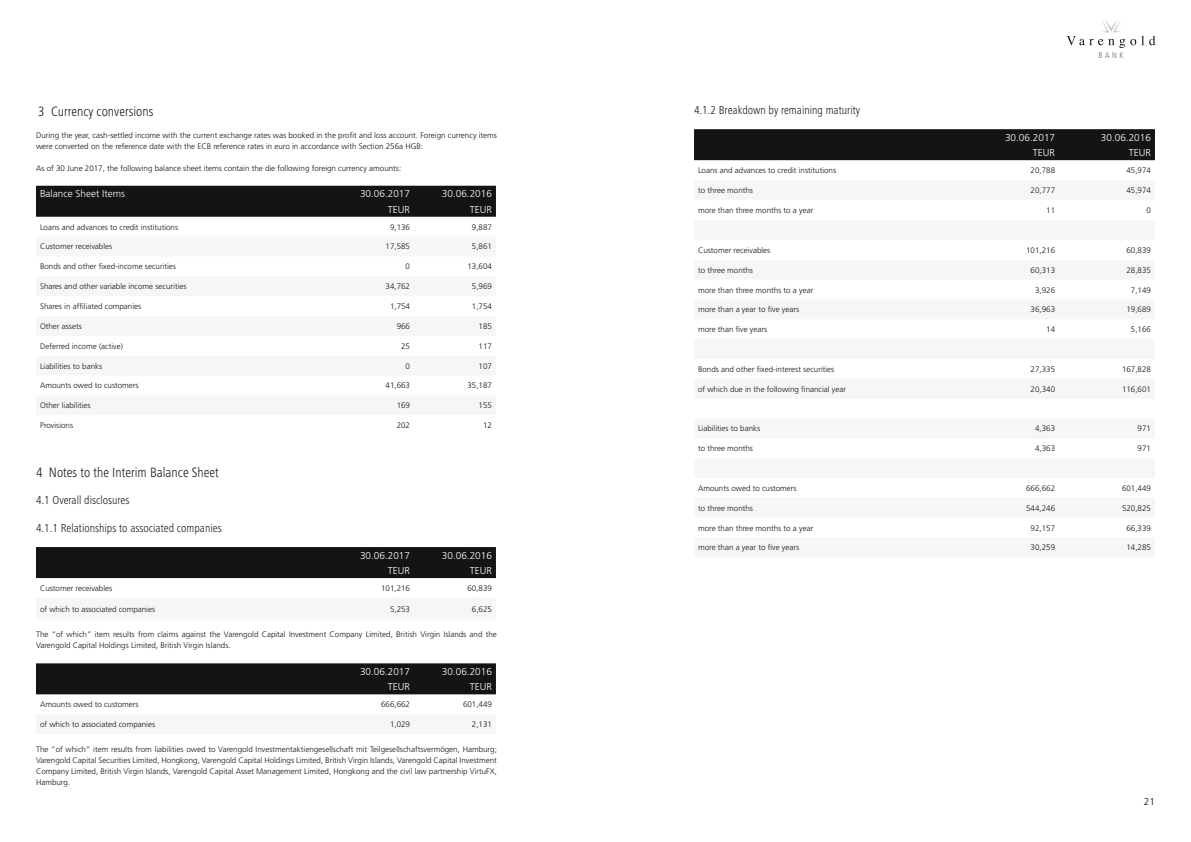
<style>
.page{position:relative;width:1191px;height:842px;background:#fff}
.page>*{position:absolute;margin:0;border:0;box-sizing:border-box;transform-origin:0 0}
.t1{font:300 condensed 14px "Frutiger Next LT";color:#131413}
.t2{font:300 condensed 12px "Frutiger Next LT";color:#131413}
.t3{font:300 10px "Frutiger";color:#fff}
.t4{font:300 10px "Frutiger";color:#131413}
.t5{font:300 condensed 8.1px "Frutiger";color:#686867}
.t6{font:300 8px/11px "Frutiger";color:#131413}
</style>
<div class="page">
<svg style="left:1066px;top:19px;width:89px;height:29px"></svg>
<div style="left:36px;top:186px;width:460px;height:31px;background:#131413"></div>
<div style="left:36px;top:547px;width:460px;height:31px;background:#131413"></div>
<div style="left:36px;top:663px;width:460px;height:31px;background:#131413"></div>
<div style="left:694px;top:129px;width:461px;height:31px;background:#131413"></div>
<h1 class="t1" style="left:38px;top:103px;width:117px">3 Currency conversions</h1>
<p class="t6" style="left:36px;top:130px;width:462px">During the year, cash-settled income with the current exchange rates was booked in the profit and loss account. Foreign currency items were converted on the reference date with the ECB reference rates in euro in accordance with Section 256a HGB:</p>
<p class="t6" style="left:36px;top:163px;width:367px">As of 30 June 2017, the following balance sheet items contain the die following foreign currency amounts:</p>
<p class="t3" style="left:40px;top:188px;width:87px">Balance Sheet Items</p>
<p class="t3" style="left:360px;top:188px;width:52px">30.06.2017</p>
<p class="t3" style="left:442px;top:188px;width:52px">30.06.2016</p>
<p class="t3" style="left:388px;top:204px;width:24px">TEUR</p>
<p class="t3" style="left:470px;top:204px;width:24px">TEUR</p>
<p class="t6" style="left:40px;top:221px;width:140px">Loans and advances to credit institutions</p>
<p class="t6" style="left:390px;top:221px;width:22px">9,136</p>
<p class="t6" style="left:472px;top:221px;width:22px">9,887</p>
<p class="t6" style="left:40px;top:241px;width:74px">Customer receivables</p>
<p class="t6" style="left:385px;top:241px;width:26px">17,585</p>
<p class="t6" style="left:472px;top:241px;width:22px">5,861</p>
<p class="t6" style="left:40px;top:261px;width:138px">Bonds and other fixed-income securities</p>
<p class="t6" style="left:406px;top:261px;width:6px">0</p>
<p class="t6" style="left:467px;top:261px;width:26px">13,604</p>
<p class="t6" style="left:40px;top:281px;width:148px">Shares and other variable income securities</p>
<p class="t6" style="left:385px;top:281px;width:26px">34,762</p>
<p class="t6" style="left:472px;top:281px;width:22px">5,969</p>
<p class="t6" style="left:40px;top:301px;width:103px">Shares in affiliated companies</p>
<p class="t6" style="left:390px;top:301px;width:22px">1,754</p>
<p class="t6" style="left:472px;top:301px;width:22px">1,754</p>
<p class="t6" style="left:40px;top:321px;width:43px">Other assets</p>
<p class="t6" style="left:397px;top:321px;width:15px">966</p>
<p class="t6" style="left:478px;top:321px;width:15px">185</p>
<p class="t6" style="left:40px;top:341px;width:84px">Deferred income (active)</p>
<p class="t6" style="left:401px;top:341px;width:10px">25</p>
<p class="t6" style="left:478px;top:341px;width:15px">117</p>
<p class="t6" style="left:40px;top:360px;width:64px">Liabilities to banks</p>
<p class="t6" style="left:406px;top:360px;width:6px">0</p>
<p class="t6" style="left:478px;top:360px;width:15px">107</p>
<p class="t6" style="left:40px;top:380px;width:100px">Amounts owed to customers</p>
<p class="t6" style="left:385px;top:380px;width:26px">41,663</p>
<p class="t6" style="left:467px;top:380px;width:26px">35,187</p>
<p class="t6" style="left:40px;top:400px;width:52px">Other liabilities</p>
<p class="t6" style="left:397px;top:400px;width:15px">169</p>
<p class="t6" style="left:478px;top:400px;width:15px">155</p>
<p class="t6" style="left:40px;top:420px;width:35px">Provisions</p>
<p class="t6" style="left:397px;top:420px;width:15px">202</p>
<p class="t6" style="left:483px;top:420px;width:10px">12</p>
<h1 class="t1" style="left:36px;top:465px;width:184px">4 Notes to the Interim Balance Sheet</h1>
<h2 class="t2" style="left:36px;top:494px;width:95px">4.1 Overall disclosures</h2>
<h2 class="t2" style="left:36px;top:521px;width:187px">4.1.1 Relationships to associated companies</h2>
<p class="t3" style="left:360px;top:549px;width:52px">30.06.2017</p>
<p class="t3" style="left:442px;top:549px;width:52px">30.06.2016</p>
<p class="t3" style="left:388px;top:565px;width:24px">TEUR</p>
<p class="t3" style="left:470px;top:565px;width:24px">TEUR</p>
<p class="t6" style="left:40px;top:583px;width:74px">Customer receivables</p>
<p class="t6" style="left:381px;top:583px;width:30px">101,216</p>
<p class="t6" style="left:467px;top:583px;width:26px">60,839</p>
<p class="t6" style="left:40px;top:603px;width:117px">of which to associated companies</p>
<p class="t6" style="left:390px;top:603px;width:22px">5,253</p>
<p class="t6" style="left:472px;top:603px;width:22px">6,625</p>
<p class="t6" style="left:36px;top:629px;width:462px">The “of which” item results from claims against the Varengold Capital Investment Company Limited, British Virgin Islands and the<br>Varengold Capital Holdings Limited, British Virgin Islands.</p>
<p class="t3" style="left:360px;top:666px;width:52px">30.06.2017</p>
<p class="t3" style="left:442px;top:666px;width:52px">30.06.2016</p>
<p class="t3" style="left:388px;top:681px;width:24px">TEUR</p>
<p class="t3" style="left:470px;top:681px;width:24px">TEUR</p>
<p class="t6" style="left:40px;top:699px;width:100px">Amounts owed to customers</p>
<p class="t6" style="left:381px;top:699px;width:30px">666,662</p>
<p class="t6" style="left:463px;top:699px;width:30px">601,449</p>
<p class="t6" style="left:40px;top:719px;width:117px">of which to associated companies</p>
<p class="t6" style="left:390px;top:719px;width:22px">1,029</p>
<p class="t6" style="left:472px;top:719px;width:22px">2,131</p>
<p class="t6" style="left:36px;top:744px;width:462px;text-align:justify">The “of which” item results from liabilities owed to Varengold Investmentaktiengesellschaft mit Teilgesellschaftsvermögen, Hamburg; Varengold Capital Securities Limited, Hongkong, Varengold Capital Holdings Limited, British Virgin Islands, Varengold Capital Investment Company Limited, British Virgin Islands, Varengold Capital Asset Management Limited, Hongkong and the civil law partnership VirtuFX, Hamburg.</p>
<h2 class="t2" style="left:694px;top:104px;width:168px">4.1.2 Breakdown by remaining maturity</h2>
<p class="t5" style="left:1098px;top:51px;width:27px">BANK</p>
<p class="t3" style="left:1005px;top:132px;width:52px">30.06.2017</p>
<p class="t3" style="left:1101px;top:132px;width:52px">30.06.2016</p>
<p class="t3" style="left:1033px;top:147px;width:24px">TEUR</p>
<p class="t3" style="left:1128px;top:147px;width:24px">TEUR</p>
<p class="t6" style="left:698px;top:165px;width:140px">Loans and advances to credit institutions</p>
<p class="t6" style="left:1030px;top:165px;width:26px">20,788</p>
<p class="t6" style="left:1126px;top:165px;width:26px">45,974</p>
<p class="t6" style="left:698px;top:185px;width:56px">to three months</p>
<p class="t6" style="left:1030px;top:185px;width:26px">20,777</p>
<p class="t6" style="left:1126px;top:185px;width:26px">45,974</p>
<p class="t6" style="left:698px;top:205px;width:117px">more than three months to a year</p>
<p class="t6" style="left:1046px;top:205px;width:10px">11</p>
<p class="t6" style="left:1146px;top:205px;width:6px">0</p>
<p class="t6" style="left:698px;top:245px;width:74px">Customer receivables</p>
<p class="t6" style="left:1026px;top:245px;width:30px">101,216</p>
<p class="t6" style="left:1126px;top:245px;width:26px">60,839</p>
<p class="t6" style="left:698px;top:264px;width:56px">to three months</p>
<p class="t6" style="left:1030px;top:264px;width:26px">60,313</p>
<p class="t6" style="left:1126px;top:264px;width:26px">28,835</p>
<p class="t6" style="left:698px;top:284px;width:117px">more than three months to a year</p>
<p class="t6" style="left:1035px;top:284px;width:22px">3,926</p>
<p class="t6" style="left:1131px;top:284px;width:22px">7,149</p>
<p class="t6" style="left:698px;top:304px;width:103px">more than a year to five years</p>
<p class="t6" style="left:1030px;top:304px;width:26px">36,963</p>
<p class="t6" style="left:1126px;top:304px;width:26px">19,689</p>
<p class="t6" style="left:698px;top:324px;width:71px">more than five years</p>
<p class="t6" style="left:1046px;top:324px;width:10px">14</p>
<p class="t6" style="left:1131px;top:324px;width:22px">5,166</p>
<p class="t6" style="left:698px;top:364px;width:138px">Bonds and other fixed-interest securities</p>
<p class="t6" style="left:1030px;top:364px;width:26px">27,335</p>
<p class="t6" style="left:1122px;top:364px;width:30px">167,828</p>
<p class="t6" style="left:698px;top:384px;width:150px">of which due in the following financial year</p>
<p class="t6" style="left:1030px;top:384px;width:26px">20,340</p>
<p class="t6" style="left:1122px;top:384px;width:30px">116,601</p>
<p class="t6" style="left:698px;top:423px;width:64px">Liabilities to banks</p>
<p class="t6" style="left:1035px;top:423px;width:22px">4,363</p>
<p class="t6" style="left:1137px;top:423px;width:15px">971</p>
<p class="t6" style="left:698px;top:443px;width:56px">to three months</p>
<p class="t6" style="left:1035px;top:443px;width:22px">4,363</p>
<p class="t6" style="left:1137px;top:443px;width:15px">971</p>
<p class="t6" style="left:698px;top:483px;width:100px">Amounts owed to customers</p>
<p class="t6" style="left:1026px;top:483px;width:30px">666,662</p>
<p class="t6" style="left:1122px;top:483px;width:30px">601,449</p>
<p class="t6" style="left:698px;top:503px;width:56px">to three months</p>
<p class="t6" style="left:1026px;top:503px;width:30px">544,246</p>
<p class="t6" style="left:1122px;top:503px;width:30px">520,825</p>
<p class="t6" style="left:698px;top:522px;width:117px">more than three months to a year</p>
<p class="t6" style="left:1030px;top:522px;width:26px">92,157</p>
<p class="t6" style="left:1126px;top:522px;width:26px">66,339</p>
<p class="t6" style="left:698px;top:542px;width:103px">more than a year to five years</p>
<p class="t6" style="left:1030px;top:542px;width:26px">30,259</p>
<p class="t6" style="left:1126px;top:542px;width:26px">14,285</p>
<p class="t4" style="left:1143px;top:795px;width:13px">21</p>
</div>
